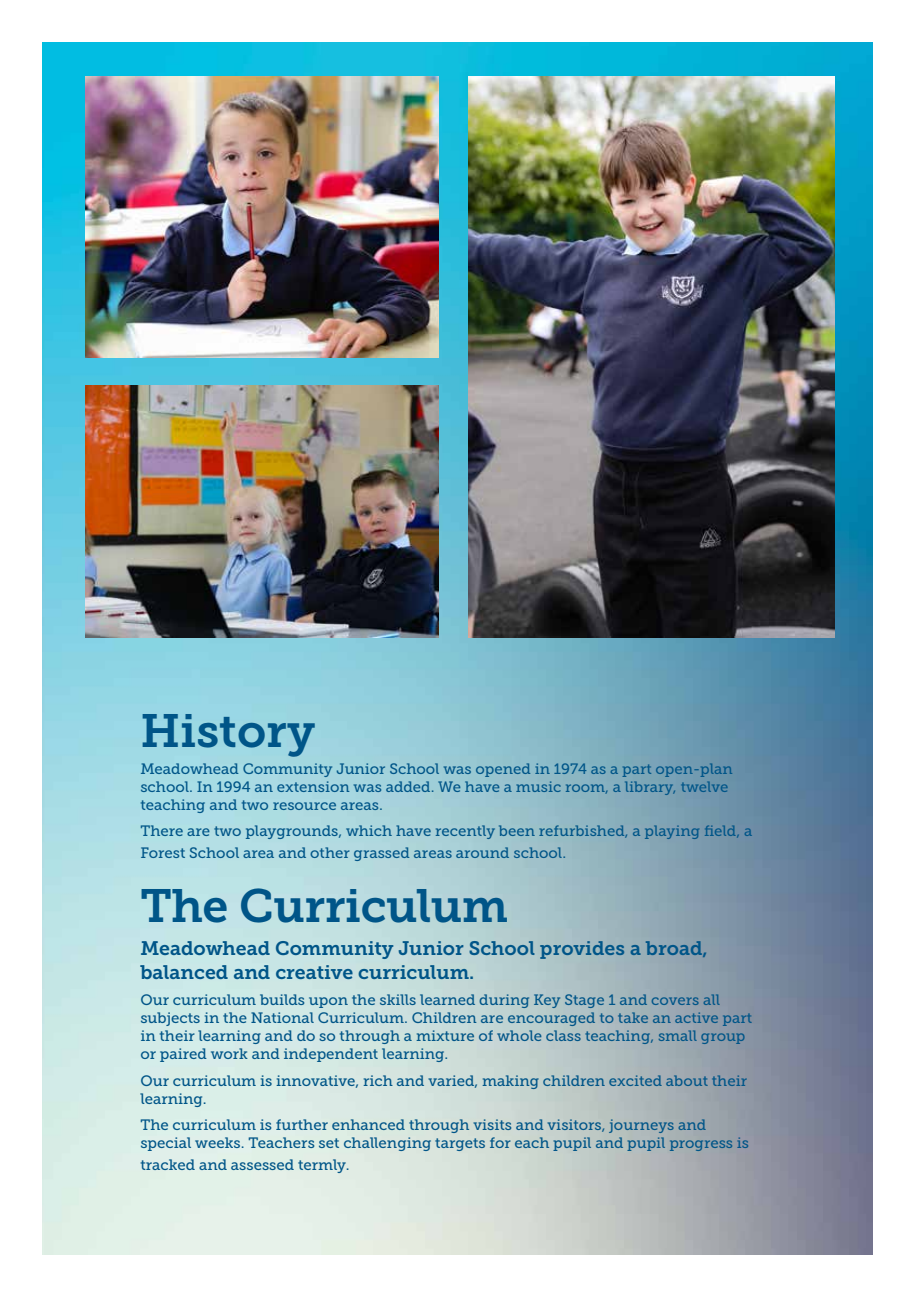
<style>
.page{position:relative;width:915px;height:1297px;background:#fff}
.page>*{position:absolute;margin:0;border:0;box-sizing:border-box;transform-origin:0 0}
.t1{font:46.5px "Museo Slab 700";letter-spacing:-.01em;color:#058}
.t2{font:19.5px/24px "Museo Slab 700";color:#058}
.t3{font:15px/18px "Museo Slab 500";color:#058}
</style>
<div class="page">
<img style="left:43px;top:43px;width:829px;height:1211px">
<img style="left:85px;top:77px;width:353px;height:280px">
<img style="left:85px;top:386px;width:353px;height:252px">
<img style="left:468px;top:77px;width:365px;height:561px">
<h1 class="t1" style="left:140px;top:705px;width:176px">History</h1>
<p class="t3" style="left:140px;top:760px;width:593px">Meadowhead Community Junior School was opened in 1974 as a part open-plan school. In 1994 an extension was added. We have a music room, a library, twelve teaching and two resource areas.</p>
<p class="t3" style="left:140px;top:820px;width:613px;line-height:21.6px">There are two playgrounds, which have recently been refurbished, a playing field, a<br>Forest School area and other grassed areas around school.</p>
<h1 class="t1" style="left:140px;top:880px;width:369px">The Curriculum</h1>
<h2 class="t2" style="left:140px;top:936px;width:568px">Meadowhead Community Junior School provides a broad, balanced and creative curriculum.</h2>
<p class="t3" style="left:140px;top:991px;width:613px">Our curriculum builds upon the skills learned during Key Stage 1 and covers all subjects in the National Curriculum. Children are encouraged to take an active part in their learning and do so through a mixture of whole class teaching, small group or paired work and independent learning.</p>
<p class="t3" style="left:140px;top:1071px;width:608px">Our curriculum is innovative, rich and varied, making children excited about their learning.</p>
<p class="t3" style="left:140px;top:1116px;width:610px">The curriculum is further enhanced through visits and visitors, journeys and special weeks. Teachers set challenging targets for each pupil and pupil progress is</p>
<p class="t3" style="left:140px;top:1156px;width:211px">tracked and assessed termly.</p>
</div>
